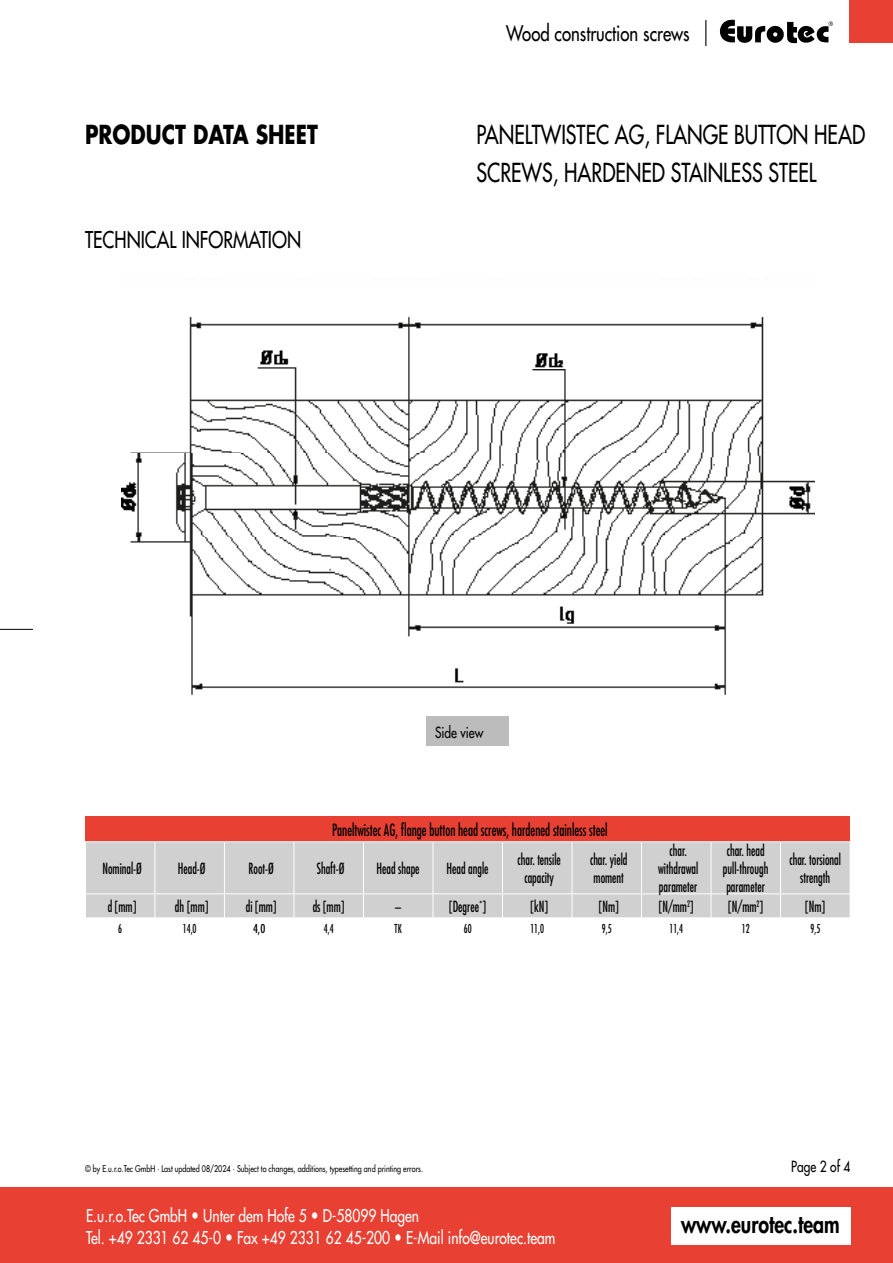
<style>
.page{position:relative;width:893px;height:1263px;background:#fff}
.page>*{position:absolute;margin:0;border:0;box-sizing:border-box;transform-origin:0 0}
.t1{font:500 25.5px/37.5px "Futura Std";color:#000;scale:.78 1}
.t2{font:700 25.5px "Futura Std";color:#000;scale:.8 1}
.t3{font:800 24.3px "Futura Std";color:#000;scale:.8 1}
.t4{font:500 22.5px "Futura Std";color:#000;scale:.8 1}
.t5{font:500 21px "Futura Std";color:#000;scale:.8 1}
.t6{font:500 17.25px/22.5px "Futura Std";color:#fff;scale:.8 1}
.t7{font:condensed 16.5px "Futura Std";color:#000;scale:.8 1}
.t8{font:condensed 15px/18px "Futura Std";color:#000;text-align:center;scale:.8 1}
.t9{font:500 15px "Futura Std";color:#000;scale:.8 1}
.t10{font:condensed 12px "Futura Std";color:#000;scale:.8 1}
.t11{font:condensed 12px "Futura Std";color:#000}
.t12{font:500 9px "Futura Std";color:#000;scale:.8 1}
.s1{font-weight:800}
</style>
<div class="page">
<div style="left:0;top:1187px;width:893px;height:76px;background:#e84133"></div>
<div style="left:671px;top:1208px;width:179px;height:37px;background:#fff"></div>
<div style="left:849px;top:0;width:44px;height:43px;background:#e84133"></div>
<svg style="left:720px;top:20px;width:113px;height:24px"></svg>
<svg style="left:705px;top:20px;width:1px;height:26px"></svg>
<hr style="left:0;top:629px;width:33px;height:1px;background:#000">
<img style="left:121px;top:316px;width:693px;height:379px">
<div style="left:426px;top:716px;width:83px;height:30px;background:#bdbcbc"></div>
<div style="left:85px;top:816px;width:765px;height:26px;background:#e84133"></div>
<div style="left:86px;top:842px;width:764px;height:51px;background:#d0d0d0"></div>
<hr style="left:85px;top:841px;width:70px;height:1px;background:#fff">
<hr style="left:155px;top:841px;width:69px;height:1px;background:#fff">
<hr style="left:294px;top:841px;width:69px;height:1px;background:#fff">
<hr style="left:363px;top:841px;width:70px;height:1px;background:#fff">
<hr style="left:363px;top:842px;width:1px;height:51px;background:#fff">
<hr style="left:433px;top:841px;width:69px;height:1px;background:#fff">
<hr style="left:433px;top:842px;width:1px;height:51px;background:#fff">
<hr style="left:502px;top:841px;width:70px;height:1px;background:#fff">
<hr style="left:502px;top:842px;width:1px;height:51px;background:#fff">
<hr style="left:572px;top:841px;width:69px;height:1px;background:#fff">
<hr style="left:572px;top:842px;width:1px;height:51px;background:#fff">
<hr style="left:641px;top:841px;width:70px;height:1px;background:#fff">
<hr style="left:641px;top:842px;width:1px;height:51px;background:#fff">
<hr style="left:711px;top:841px;width:70px;height:1px;background:#fff">
<hr style="left:711px;top:842px;width:1px;height:51px;background:#fff">
<hr style="left:781px;top:841px;width:69px;height:1px;background:#fff">
<hr style="left:780px;top:842px;width:1px;height:51px;background:#fff">
<hr style="left:155px;top:842px;width:1px;height:51px;background:#fff">
<hr style="left:224px;top:841px;width:70px;height:1px;background:#fff">
<hr style="left:224px;top:842px;width:1px;height:51px;background:#fff">
<hr style="left:294px;top:842px;width:1px;height:51px;background:#fff">
<svg style="left:86px;top:894px;width:764px;height:24px;background:#d2d2d2"></svg>
<h3 class="t5" style="left:506px;top:20px;width:231px">Wood construction screws</h3>
<h1 class="t2" style="left:85px;top:118px;width:293px">PRODUCT DATA SHEET</h1>
<h1 class="t1" style="left:477px;top:116px;width:500px">PANELTWISTEC AG, FLANGE BUTTON HEAD<br>SCREWS, HARDENED STAINLESS STEEL</h1>
<h3 class="t4" style="left:85px;top:226px;width:272px">TECHNICAL INFORMATION</h3>
<p class="t9" style="left:435px;top:723px;width:62px">Side view</p>
<p class="t7" style="left:332px;top:820px;width:346px">Paneltwistec AG, flange button head screws, hardened stainless steel</p>
<p class="t8" style="left:102px;top:859px;width:51px">Nominal-Ø</p>
<p class="t8" style="left:178px;top:859px;width:36px">Head-Ø</p>
<p class="t8" style="left:249px;top:859px;width:33px">Root-Ø</p>
<p class="t8" style="left:317px;top:859px;width:36px">Shaft-Ø</p>
<p class="t8" style="left:377px;top:859px;width:55px">Head shape</p>
<p class="t8" style="left:447px;top:859px;width:54px">Head angle</p>
<p class="t8" style="left:517px;top:850px;width:56px">char. tensile capacity</p>
<p class="t8" style="left:590px;top:850px;width:48px;text-align:left">char. yield moment</p>
<p class="t8" style="left:658px;top:841px;width:52px">char. withdrawal parameter</p>
<p class="t8" style="left:723px;top:841px;width:58px;text-align:left">char. head pull-through parameter</p>
<p class="t8" style="left:789px;top:850px;width:66px">char. torsional strength</p>
<p class="t8" style="left:108px;top:897px;width:37px">d [mm]</p>
<p class="t8" style="left:175px;top:897px;width:43px">dh [mm]</p>
<p class="t8" style="left:246px;top:897px;width:40px">di [mm]</p>
<p class="t8" style="left:313px;top:897px;width:41px">ds [mm]</p>
<p class="t8" style="left:395px;top:897px;width:9px">–</p>
<p class="t8" style="left:449px;top:897px;width:48px">[Degree˚]</p>
<p class="t8" style="left:530px;top:897px;width:24px">[kN]</p>
<p class="t8" style="left:599px;top:897px;width:26px">[Nm]</p>
<p class="t8" style="left:659px;top:897px;width:45px">[N/mm<sup>2</sup>]</p>
<p class="t8" style="left:728px;top:897px;width:45px">[N/mm<sup>2</sup>]</p>
<p class="t8" style="left:805px;top:897px;width:26px">[Nm]</p>
<p class="t10" style="left:118px;top:921px;width:6px">6</p>
<p class="t10" style="left:183px;top:921px;width:19px">14,0</p>
<p class="t11" style="left:253px;top:921px;width:14px">4,0</p>
<p class="t10" style="left:324px;top:921px;width:14px">4,4</p>
<p class="t10" style="left:395px;top:921px;width:10px">TK</p>
<p class="t10" style="left:464px;top:921px;width:11px">60</p>
<p class="t10" style="left:530px;top:921px;width:19px">11,0</p>
<p class="t10" style="left:602px;top:921px;width:14px">9,5</p>
<p class="t10" style="left:669px;top:921px;width:19px">11,4</p>
<p class="t10" style="left:742px;top:921px;width:11px">12</p>
<p class="t10" style="left:810px;top:921px;width:14px">9,5</p>
<p class="t12" style="left:85px;top:1163px;width:424px">© by E.u.r.o.Tec GmbH · Last updated 08/2024 · Subject to changes, additions, typesetting and printing errors.</p>
<p class="t9" style="left:791px;top:1157px;width:75px">Page 2 of 4</p>
<p class="t6" style="left:86px;top:1204px;width:588px">E.u.r.o.Tec GmbH <span class="s1">•</span> Unter dem Hofe 5 <span class="s1">•</span> D-58099 Hagen<br>Tel. +49 2331 62 45-0 <span class="s1">•</span> Fax +49 2331 62 45-200 <span class="s1">•</span> E-Mail info@eurotec.team</p>
<h2 class="t3" style="left:681px;top:1208px;width:200px">www.eurotec.team</h2>
</div>
